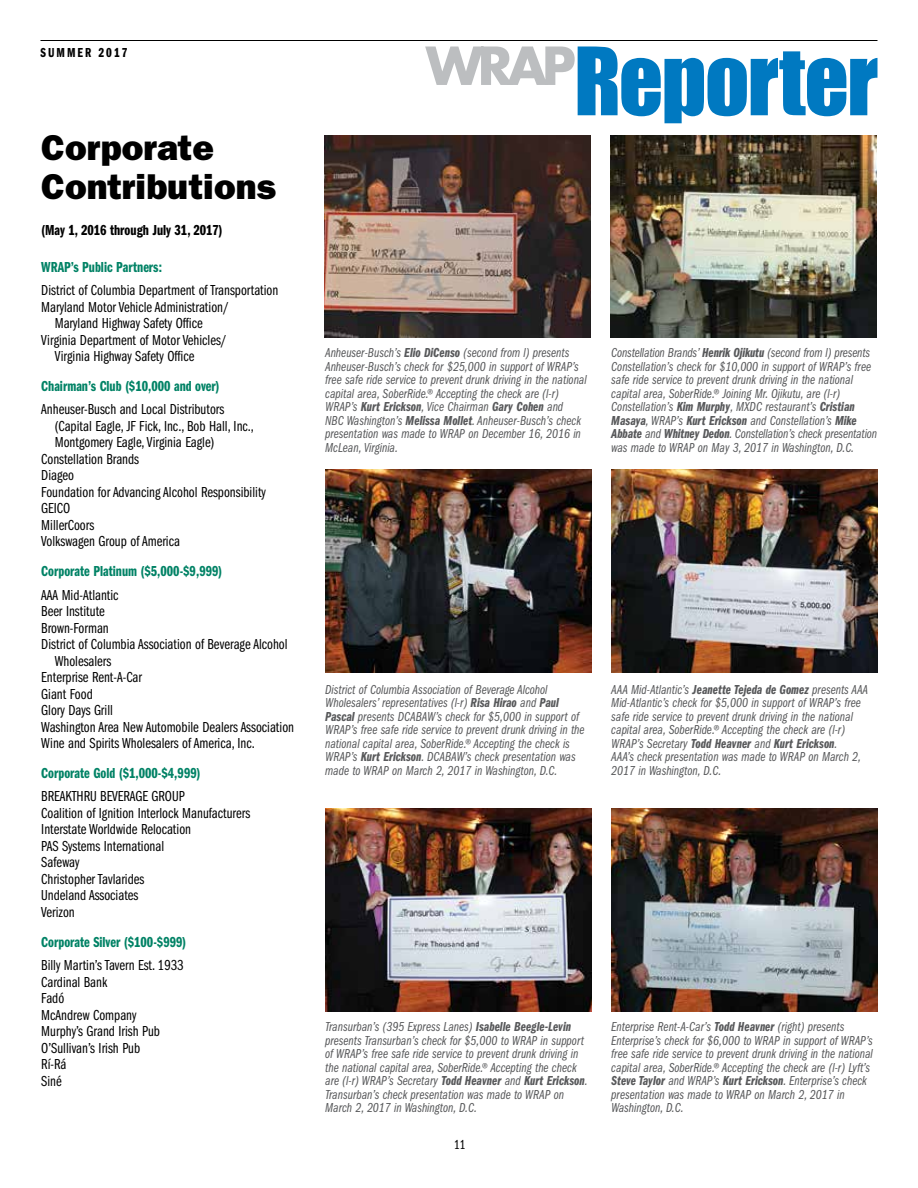
<style>
.page{position:relative;width:918px;height:1188px;background:#fff}
.page>*{position:absolute;margin:0;border:0;box-sizing:border-box;transform-origin:0 0}
.t1{font:36px/39px "ITC Franklin Gothic Std Hvy";color:#000}
.t2{font:15px/16.5px "ITC Franklin Gothic Std Bk Cp";color:#000}
.t3{font:15px "ITC Franklin Gothic Std Dm Cp";color:#008265}
.t4{font:15px "ITC Franklin Gothic Std Dm Cp";color:#000}
.t5{font:13.5px/13.5px "ITC Franklin Gothic Std Bk Cp It";color:#58595b}
.t6{font:13.5px "ITC Franklin Gothic Std Dm Cp It";color:#58595b}
.t7{font:13.5px "ITC Franklin Gothic Std Dm Cp";letter-spacing:.15em;color:#000}
.t8{font:13.5px "ITC Franklin Gothic Std Bk Cp";color:#000}
.s1{font-family:"ITC Franklin Gothic Std Dm Cp It"}
.s2{font-family:"ITC Franklin Gothic Std Bk Cp It"}
</style>
<div class="page">
<svg style="left:425px;top:46px;width:452px;height:77px"></svg>
<hr style="left:40px;top:40px;width:838px;height:1px;background:#000">
<img style="left:325px;top:135px;width:266px;height:203px">
<img style="left:325px;top:470px;width:266px;height:202px">
<img style="left:610px;top:135px;width:267px;height:203px">
<img style="left:325px;top:809px;width:266px;height:202px">
<img style="left:611px;top:809px;width:267px;height:202px">
<img style="left:611px;top:470px;width:267px;height:202px">
<p class="t7" style="left:40px;top:45px;width:89px">SUMMER 2017</p>
<h1 class="t1" style="left:41px;top:128px;width:236px">Corporate<br>Contributions</h1>
<p class="t4" style="left:41px;top:222px;width:183px">(May 1, 2016 through July 31, 2017)</p>
<p class="t3" style="left:41px;top:259px;width:122px">WRAP’s Public Partners:</p>
<p class="t2" style="left:41px;top:282px;width:239px">District of Columbia Department of Transportation</p>
<p class="t2" style="left:41px;top:299px;width:189px">Maryland Motor Vehicle Administration/</p>
<p class="t2" style="left:55px;top:315px;width:150px">Maryland Highway Safety Office</p>
<p class="t2" style="left:41px;top:332px;width:187px">Virginia Department of Motor Vehicles/</p>
<p class="t2" style="left:55px;top:348px;width:141px">Virginia Highway Safety Office</p>
<p class="t3" style="left:41px;top:378px;width:180px">Chairman’s Club ($10,000 and over)</p>
<p class="t2" style="left:41px;top:401px;width:185px">Anheuser-Busch and Local Distributors</p>
<p class="t2" style="left:55px;top:418px;width:201px">(Capital Eagle, JF Fick, Inc., Bob Hall, Inc.,</p>
<p class="t2" style="left:55px;top:434px;width:161px">Montgomery Eagle, Virginia Eagle)</p>
<p class="t2" style="left:41px;top:451px;width:99px">Constellation Brands</p>
<p class="t2" style="left:41px;top:467px;width:34px">Diageo</p>
<p class="t2" style="left:41px;top:484px;width:226px">Foundation for Advancing Alcohol Responsibility</p>
<p class="t2" style="left:41px;top:500px;width:30px">GEICO</p>
<p class="t2" style="left:41px;top:517px;width:54px">MillerCoors</p>
<p class="t2" style="left:41px;top:533px;width:140px">Volkswagen Group of America</p>
<p class="t3" style="left:41px;top:563px;width:183px">Corporate Platinum ($5,000-$9,999)</p>
<p class="t2" style="left:41px;top:587px;width:79px">AAA Mid-Atlantic</p>
<p class="t2" style="left:41px;top:603px;width:65px">Beer Institute</p>
<p class="t2" style="left:41px;top:620px;width:69px">Brown-Forman</p>
<p class="t2" style="left:41px;top:636px;width:248px">District of Columbia Association of Beverage Alcohol</p>
<p class="t2" style="left:55px;top:653px;width:58px">Wholesalers</p>
<p class="t2" style="left:41px;top:669px;width:102px">Enterprise Rent-A-Car</p>
<p class="t2" style="left:41px;top:686px;width:53px">Giant Food</p>
<p class="t2" style="left:41px;top:702px;width:73px">Glory Days Grill</p>
<p class="t2" style="left:41px;top:719px;width:254px">Washington Area New Automobile Dealers Association</p>
<p class="t2" style="left:41px;top:735px;width:215px">Wine and Spirits Wholesalers of America, Inc.</p>
<p class="t3" style="left:41px;top:765px;width:161px">Corporate Gold ($1,000-$4,999)</p>
<p class="t2" style="left:41px;top:788px;width:210px">BREAKTHRU BEVERAGE GROUP<br>Coalition of Ignition Interlock Manufacturers<br>Interstate Worldwide Relocation<br>PAS Systems International<br>Safeway<br>Christopher Tavlarides<br>Undeland Associates<br>Verizon</p>
<p class="t3" style="left:41px;top:934px;width:147px">Corporate Silver ($100-$999)</p>
<p class="t2" style="left:41px;top:957px;width:144px">Billy Martin’s Tavern Est. 1933<br>Cardinal Bank<br>Fadó<br>McAndrew Company<br>Murphy’s Grand Irish Pub<br>O’Sullivan’s Irish Pub<br>Rí-Rá<br>Siné</p>
<p class="t5" style="left:325px;top:346px;width:263px">Anheuser-Busch’s <span class="s1">Elio DiCenso</span> (second from l) presents Anheuser-Busch’s check for $25,000 in support of WRAP’s free safe ride service to prevent drunk driving in the national capital area, SoberRide.® Accepting the check are (l-r)<br>WRAP’s <span class="s1">Kurt Erickson</span>, Vice Chairman <span class="s1">Gary Cohen</span> and<br>NBC Washington’s <span class="s1">Melissa Mollet</span>. Anheuser-Busch’s check presentation was made to WRAP on December 16, 2016 in McLean, Virginia.</p>
<p class="t5" style="left:611px;top:346px;width:267px">Constellation Brands’ <span class="s1">Henrik Ojikutu</span> (second from l) presents Constellation’s check for $10,000 in support of WRAP’s free safe ride service to prevent drunk driving in the national capital area, SoberRide.® Joining Mr. Ojikutu, are (l-r)<br>Constellation’s <span class="s1">Kim Murphy</span>, MXDC restaurant’s <span class="s1">Cristian Masaya</span>, WRAP’s <span class="s1">Kurt Erickson</span> and Constellation’s <span class="s1">Mike Abbate</span> and <span class="s1">Whitney Dedon</span>. Constellation’s check presentation was made to WRAP on May 3, 2017 in Washington, D.C.</p>
<p class="t5" style="left:325px;top:683px;width:261px">District of Columbia Association of Beverage Alcohol Wholesalers’ representatives (l-r) <span class="s1">Risa Hirao</span> and <span class="s1">Paul Pascal</span> presents DCABAW’s check for $5,000 in support of WRAP’s free safe ride service to prevent drunk driving in the national capital area, SoberRide.® Accepting the check is WRAP’s <span class="s1">Kurt Erickson</span>. DCABAW’s check presentation was made to WRAP on March 2, 2017 in Washington, D.C.</p>
<p class="t5" style="left:611px;top:683px;width:258px">AAA Mid-Atlantic’s <span class="s1">Jeanette Tejeda de Gomez</span> presents AAA Mid-Atlantic’s check for $5,000 in support of WRAP’s free safe ride service to prevent drunk driving in the national capital area, SoberRide.® Accepting the check are (l-r)</p>
<p class="t6" style="left:611px;top:736px;width:228px"><span class="s2">WRAP’s Secretary</span> Todd Heavner <span class="s2">and</span> Kurt Erickson<span class="s2">.</span></p>
<p class="t5" style="left:611px;top:751px;width:251px">AAA’s check presentation was made to WRAP on March 2,<br>2017 in Washington, D.C.</p>
<p class="t5" style="left:325px;top:1020px;width:264px">Transurban’s (395 Express Lanes) <span class="s1">Isabelle Beegle-Levin </span>presents Transurban’s check for $5,000 to WRAP in support of WRAP’s free safe ride service to prevent drunk driving in the national capital area, SoberRide.® Accepting the check are (l-r) WRAP’s Secretary <span class="s1">Todd Heavner</span> and <span class="s1">Kurt Erickson</span>.<br>Transurban’s check presentation was made to WRAP on March 2, 2017 in Washington, D.C.</p>
<p class="t5" style="left:611px;top:1020px;width:263px">Enterprise Rent-A-Car’s <span class="s1">Todd Heavner</span> (right) presents Enterprise’s check for $6,000 to WRAP in support of WRAP’s free safe ride service to prevent drunk driving in the national capital area, SoberRide.® Accepting the check are (l-r) Lyft’s <span class="s1">Steve Taylor</span> and WRAP’s <span class="s1">Kurt Erickson</span>. Enterprise’s check presentation was made to WRAP on March 2, 2017 in Washington, D.C.</p>
<p class="t8" style="left:454px;top:1137px;width:13px">11</p>
</div>
